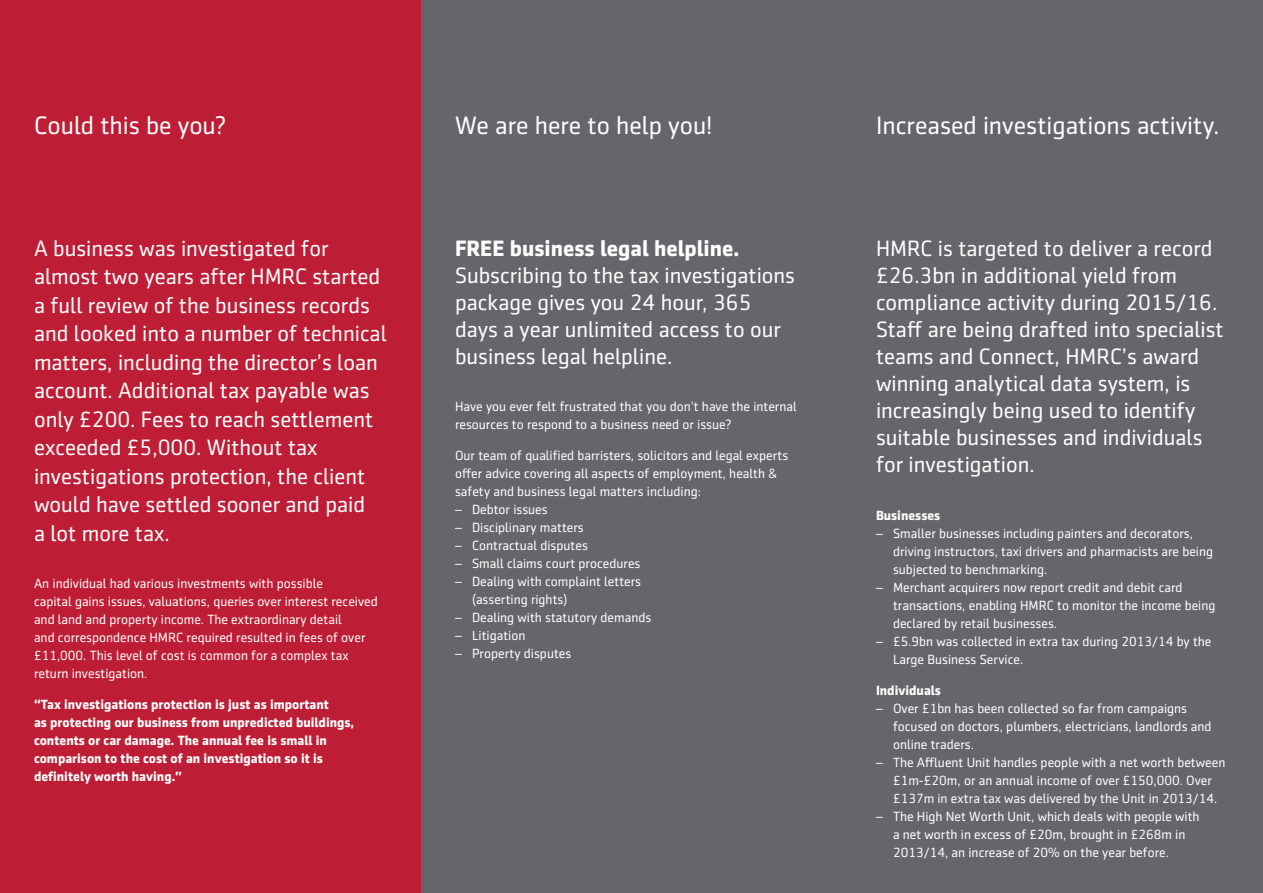
<style>
.page{position:relative;width:1263px;height:893px;background:#fff}
.page>*{position:absolute;margin:0;border:0;box-sizing:border-box;transform-origin:0 0}
.t1{font:25.5px "Sentico Sans DT";color:#fff}
.t2{font:22.5px/27px "Sentico Sans DT";color:#fff}
.t3{font:13.5px/18px "Sentico Sans DT";color:#fff}
.t4{font:700 13.5px/18px "Sentico Sans DT";color:#fff}
.s1{font-weight:700}
</style>
<div class="page">
<div style="left:421px;top:0;width:842px;height:893px;background:#65656a"></div>
<div style="left:0;top:0;width:421px;height:893px;background:#be1e35"></div>
<p class="t1" style="left:34px;top:111px;width:194px">Could this be you?</p>
<p class="t1" style="left:455px;top:111px;width:259px">We are here to help you!</p>
<p class="t1" style="left:876px;top:111px;width:345px">Increased investigations activity.</p>
<p class="t2" style="left:34px;top:234px;width:354px;line-height:28.5px">A business was investigated for almost two years after HMRC started a full review of the business records and looked into a number of technical matters, including the director’s loan account. Additional tax payable was only £200. Fees to reach settlement exceeded £5,000. Without tax investigations protection, the client would have settled sooner and paid<br>a lot more tax.</p>
<p class="t3" style="left:34px;top:574px;width:345px">An individual had various investments with possible<br>capital gains issues, valuations, queries over interest received and land and property income. The extraordinary detail<br>and correspondence HMRC required resulted in fees of over £11,000. This level of cost is common for a complex tax return investigation.</p>
<p class="t4" style="left:34px;top:695px;width:322px">“Tax investigations protection is just as important<br>as protecting our business from unpredicted buildings, contents or car damage. The annual fee is small in comparison to the cost of an investigation so it is definitely worth having.”</p>
<p class="t2" style="left:455px;top:234px;width:342px"><span class="s1">FREE business legal helpline.<br></span>Subscribing to the tax investigations package gives you 24 hour, 365 days a year unlimited access to our business legal helpline.</p>
<p class="t3" style="left:455px;top:397px;width:343px">Have you ever felt frustrated that you don’t have the internal resources to respond to a business need or issue?</p>
<p class="t3" style="left:455px;top:446px;width:335px">Our team of qualified barristers, solicitors and legal experts offer advice covering all aspects of employment, health &amp; safety and business legal matters including:</p>
<p class="t3" style="left:455px;top:500px;width:94px">– Debtor issues</p>
<p class="t3" style="left:455px;top:518px;width:130px">– Disciplinary matters</p>
<p class="t3" style="left:455px;top:536px;width:134px">– Contractual disputes</p>
<p class="t3" style="left:455px;top:554px;width:187px">– Small claims court procedures</p>
<p class="t3" style="left:472px;top:572px;width:171px;text-indent:-17px">– Dealing with complaint letters (asserting rights)</p>
<p class="t3" style="left:455px;top:608px;width:198px">– Dealing with statutory demands</p>
<p class="t3" style="left:455px;top:626px;width:72px">– Litigation</p>
<p class="t3" style="left:455px;top:644px;width:118px">– Property disputes</p>
<p class="t2" style="left:876px;top:234px;width:349px">HMRC is targeted to deliver a record £26.3bn in additional yield from compliance activity during 2015/16.<br>Staff are being drafted into specialist teams and Connect, HMRC’s award winning analytical data system, is increasingly being used to identify suitable businesses and individuals for investigation.</p>
<p class="t4" style="left:876px;top:506px;width:66px">Businesses</p>
<p class="t3" style="left:893px;top:524px;width:322px;text-indent:-17px">– Smaller businesses including painters and decorators, driving instructors, taxi drivers and pharmacists are being subjected to benchmarking.</p>
<p class="t3" style="left:893px;top:578px;width:324px;text-indent:-17px">– Merchant acquirers now report credit and debit card transactions, enabling HMRC to monitor the income being declared by retail businesses.</p>
<p class="t3" style="left:893px;top:632px;width:320px;text-indent:-17px">– £5.9bn was collected in extra tax during 2013/14 by the<br>Large Business Service.</p>
<p class="t4" style="left:876px;top:681px;width:67px">Individuals</p>
<p class="t3" style="left:893px;top:699px;width:320px;text-indent:-17px">– Over £1bn has been collected so far from campaigns focused on doctors, plumbers, electricians, landlords and online traders.</p>
<p class="t3" style="left:893px;top:753px;width:334px;text-indent:-17px">– The Affluent Unit handles people with a net worth between £1m-£20m, or an annual income of over £150,000. Over £137m in extra tax was delivered by the Unit in 2013/14.</p>
<p class="t3" style="left:893px;top:807px;width:308px;text-indent:-17px">– The High Net Worth Unit, which deals with people with a net worth in excess of £20m, brought in £268m in<br>2013/14, an increase of 20% on the year before.</p>
</div>
